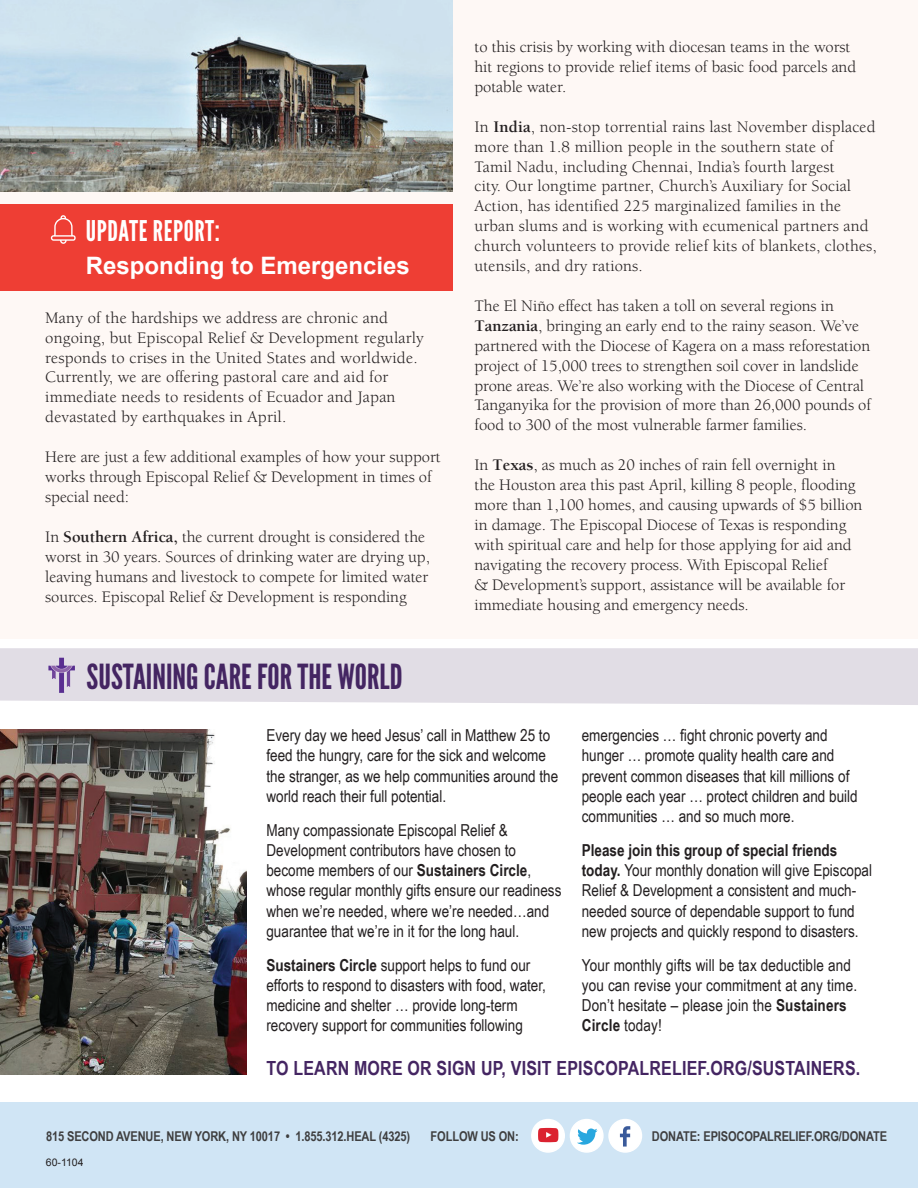
<style>
.page{position:relative;width:918px;height:1188px;background:#fff}
.page>*{position:absolute;margin:0;border:0;box-sizing:border-box;transform-origin:0 0}
.t1{font:34.5px "League Gothic";color:#442562}
.t2{font:28.5px "League Gothic";letter-spacing:.02em;color:#fff}
.t3{font:700 24px "Arial";color:#fff}
.t4{font:700 19.5px "Arial Narrow";letter-spacing:.01em;color:#442562}
.t5{font:16.5px/19.8px "Berkeley";letter-spacing:-.005em;color:#231f20}
.t6{font:16.5px/20.2px "Arial Narrow";color:#231f20}
.t7{font:700 13.5px "Arial Narrow";letter-spacing:-.01em;color:#3e3e3f}
.t8{font:10.5px "Arial";color:#231f20}
.s1{font-weight:700}
</style>
<div class="page">
<div style="left:0;top:648px;width:918px;height:57px;background:#e1dde5"></div>
<img style="left:0;top:730px;width:246px;height:344px">
<div style="left:0;top:0;width:918px;height:638px;background:#fef8f5"></div>
<img style="left:0;top:0;width:453px;height:192px">
<div style="left:0;top:204px;width:453px;height:86px;background:#ee3e34"></div>
<img style="left:47px;top:655px;width:28px;height:38px">
<div style="left:0;top:1103px;width:918px;height:85px;background:#d0e5f5"></div>
<div style="left:532px;top:1120px;width:32px;height:32px;background:#fff;border-radius:50%"></div>
<div style="left:531px;top:1119px;width:34px;height:34px;border:2px solid #fff;border-radius:50%"></div>
<svg style="left:538px;top:1128px;width:20px;height:14px"></svg>
<div style="left:570px;top:1120px;width:33px;height:32px;background:#fff;border-radius:50%"></div>
<div style="left:570px;top:1119px;width:34px;height:34px;border:2px solid #fff;border-radius:50%"></div>
<svg style="left:577px;top:1128px;width:20px;height:17px"></svg>
<div style="left:609px;top:1120px;width:32px;height:32px;background:#fff;border-radius:50%"></div>
<div style="left:608px;top:1119px;width:34px;height:34px;border:2px solid #fff;border-radius:50%"></div>
<svg style="left:620px;top:1126px;width:10px;height:21px"></svg>
<svg style="left:51px;top:215px;width:25px;height:29px"></svg>
<p class="t2" style="left:86px;top:214px;width:136px">UPDATE REPORT:</p>
<p class="t3" style="left:86px;top:249px;width:326px">Responding to Emergencies</p>
<p class="t5" style="left:45px;top:308px;width:380px">Many of the hardships we address are chronic and ongoing, but Episcopal Relief &amp; Development regularly responds to crises in the United States and worldwide.<br>Currently, we are offering pastoral care and aid for immediate needs to residents of Ecuador and Japan devastated by earthquakes in April.</p>
<p class="t5" style="left:45px;top:448px;width:397px">Here are just a few additional examples of how your support works through Episcopal Relief &amp; Development in times of special need:</p>
<p class="t5" style="left:45px;top:527px;width:386px">In <span class="s1">Southern Africa,</span> the current drought is considered the worst in 30 years. Sources of drinking water are drying up, leaving humans and livestock to compete for limited water sources. Episcopal Relief &amp; Development is responding</p>
<p class="t1" style="left:87px;top:656px;width:317px">SUSTAINING CARE FOR THE WORLD</p>
<p class="t5" style="left:475px;top:37px;width:383px">to this crisis by working with diocesan teams in the worst hit regions to provide relief items of basic food parcels and potable water.</p>
<p class="t5" style="left:475px;top:117px;width:404px">In <span class="s1">India</span>, non-stop torrential rains last November displaced more than 1.8 million people in the southern state of<br>Tamil Nadu, including Chennai, India’s fourth largest<br>city. Our longtime partner, Church’s Auxiliary for Social Action, has identified 225 marginalized families in the urban slums and is working with ecumenical partners and church volunteers to provide relief kits of blankets, clothes, utensils, and dry rations.</p>
<p class="t5" style="left:475px;top:296px;width:398px">The El Niño effect has taken a toll on several regions in <span class="s1">Tanzania</span>, bringing an early end to the rainy season. We’ve partnered with the Diocese of Kagera on a mass reforestation project of 15,000 trees to strengthen soil cover in landslide prone areas. We’re also working with the Diocese of Central Tanganyika for the provision of more than 26,000 pounds of food to 300 of the most vulnerable farmer families.</p>
<p class="t5" style="left:475px;top:456px;width:389px">In <span class="s1">Texas</span>, as much as 20 inches of rain fell overnight in<br>the Houston area this past April, killing 8 people, flooding more than 1,100 homes, and causing upwards of $5 billion in damage. The Episcopal Diocese of Texas is responding with spiritual care and help for those applying for aid and navigating the recovery process. With Episcopal Relief<br>&amp; Development’s support, assistance will be available for immediate housing and emergency needs.</p>
<p class="t6" style="left:266px;top:725px;width:293px">Every day we heed Jesus’ call in Matthew 25 to feed the hungry, care for the sick and welcome the stranger, as we help communities around the world reach their full potential.</p>
<p class="t6" style="left:266px;top:819px;width:297px">Many compassionate Episcopal Relief &amp; Development contributors have chosen to become members of our <span class="s1">Sustainers Circle</span>, whose regular monthly gifts ensure our readiness when we’re needed, where we’re needed…and guarantee that we’re in it for the long haul.</p>
<p class="t6" style="left:266px;top:954px;width:281px"><span class="s1">Sustainers Circle</span> support helps to fund our efforts to respond to disasters with food, water, medicine and shelter … provide long-term recovery support for communities following</p>
<p class="t6" style="left:582px;top:725px;width:278px">emergencies … fight chronic poverty and hunger … promote quality health care and prevent common diseases that kill millions of people each year … protect children and build communities … and so much more.</p>
<p class="t6" style="left:582px;top:839px;width:292px"><span class="s1">Please join this group of special friends today.</span> Your monthly donation will give Episcopal Relief &amp; Development a consistent and much&shy;needed source of dependable support to fund new projects and quickly respond to disasters.</p>
<p class="t6" style="left:582px;top:954px;width:277px">Your monthly gifts will be tax deductible and you can revise your commitment at any time.<br>Don’t hesitate – please join the <span class="s1">Sustainers Circle</span> today!</p>
<p class="t4" style="left:266px;top:1054px;width:595px">TO LEARN MORE OR SIGN UP, VISIT EPISCOPALRELIEF.ORG/SUSTAINERS.</p>
<p class="t7" style="left:46px;top:1126px;width:366px">815 SECOND AVENUE, NEW YORK, NY 10017 • 1.855.312.HEAL (4325)</p>
<p class="t7" style="left:431px;top:1126px;width:90px">FOLLOW US ON:</p>
<p class="t7" style="left:652px;top:1126px;width:237px">DONATE: EPISOCOPALRELIEF.ORG/DONATE</p>
<p class="t8" style="left:46px;top:1156px;width:39px">60-1104</p>
</div>
